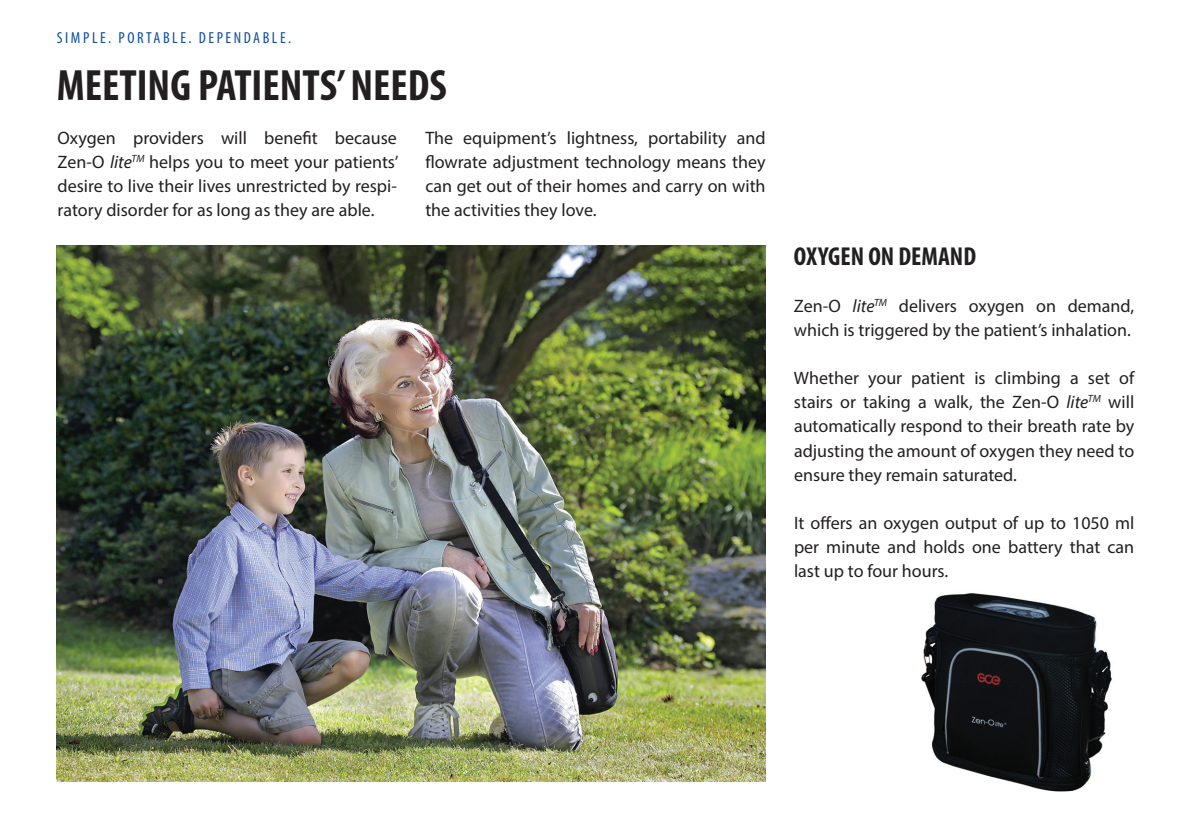
<style>
.page{position:relative;width:1191px;height:840px;background:#fff}
.page>*{position:absolute;margin:0;border:0;box-sizing:border-box;transform-origin:0 0}
.t1{font:700 condensed 44px "Myriad Pro";color:#231f20}
.t2{font:700 condensed 26px "Myriad Pro";color:#231f20}
.t3{font:18px/24px "Myriad Pro";color:#231f20;text-align:justify}
.t4{font:condensed 16px "Myriad Pro";letter-spacing:.16em;color:#0d4da1}
.s1{font-style:italic}
</style>
<div class="page">
<img style="left:57px;top:245px;width:708px;height:536px">
<img style="left:921px;top:593px;width:191px;height:199px">
<p class="t4" style="left:57px;top:28px;width:236px">SIMPLE. PORTABLE. DEPENDABLE.</p>
<h1 class="t1" style="left:57px;top:58px;width:392px">MEETING PATIENTS’ NEEDS</h1>
<p class="t3" style="left:58px;top:126px;width:342px">Oxygen providers will benefit because Zen-O <span class="s1">lite</span><sup>TM</sup> helps you to meet your patients’ desire to live their lives unrestricted by respi&shy;ratory disorder for as long as they are able.</p>
<p class="t3" style="left:425px;top:126px;width:342px">The equipment’s lightness, portability and flowrate adjustment technology means they can get out of their homes and carry on with the activities they love.</p>
<h2 class="t2" style="left:794px;top:240px;width:184px">OXYGEN ON DEMAND</h2>
<p class="t3" style="left:794px;top:294px;width:342px">Zen-O <span class="s1">lite</span><sup>TM</sup> delivers oxygen on demand, which is triggered by the patient’s inhalation.</p>
<p class="t3" style="left:794px;top:366px;width:342px">Whether your patient is climbing a set of stairs or taking a walk, the Zen-O <span class="s1">lite</span><sup>TM</sup> will automatically respond to their breath rate by adjusting the amount of oxygen they need to ensure they remain saturated.</p>
<p class="t3" style="left:794px;top:510px;width:342px">It offers an oxygen output of up to 1050 ml per minute and holds one battery that can last up to four hours.</p>
</div>
